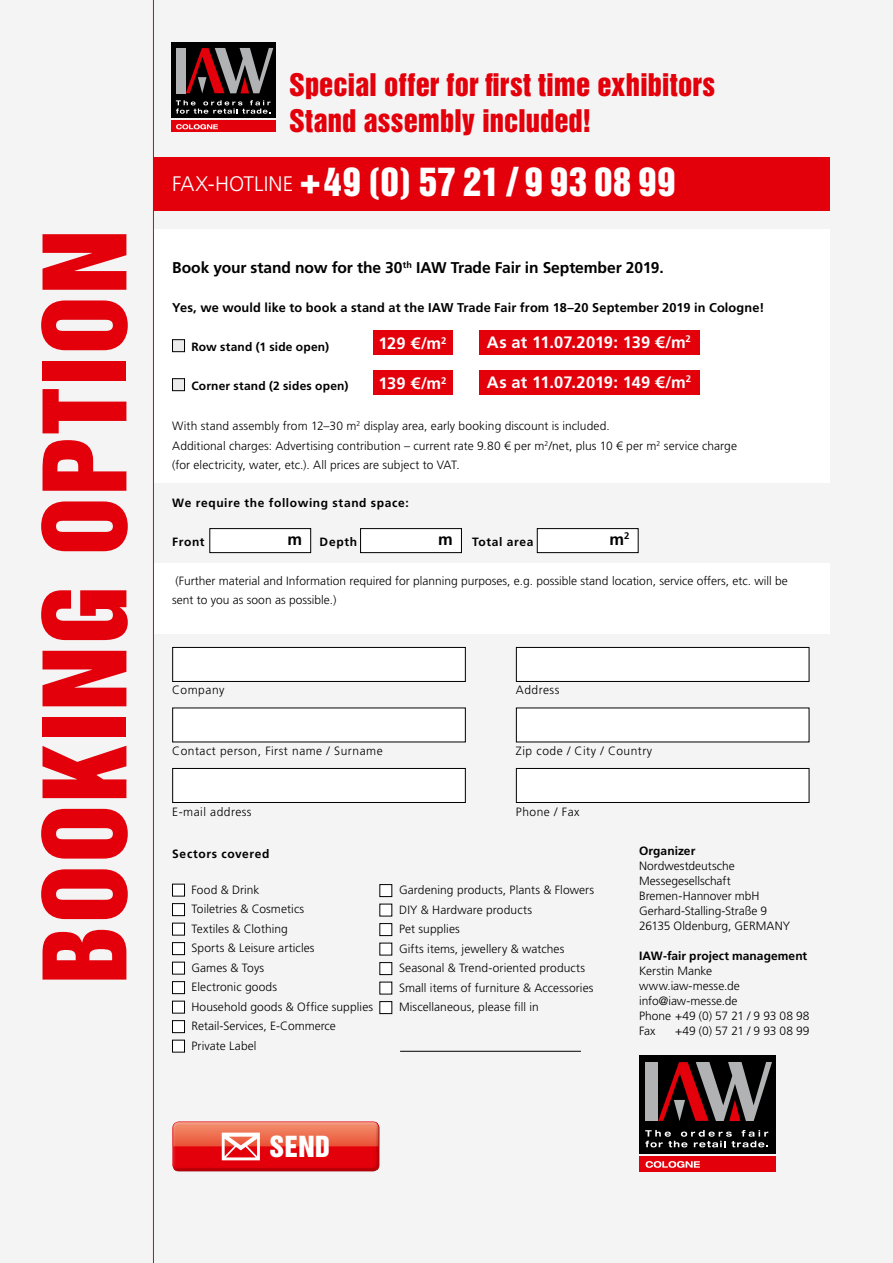
<style>
.page{position:relative;width:893px;height:1263px;background:#f4f4f4}
.page>*{position:absolute;margin:0;border:0;box-sizing:border-box;transform-origin:0 0}
.t1{font:105px "Helvetica Inserat LT Std";letter-spacing:.02em;color:#e3000b}
.t2{font:36px "Helvetica Inserat LT Std";letter-spacing:.02em;color:#fff}
.t3{font:28.5px/36px "Helvetica Inserat LT Std";color:#e3000b}
.t4{font:26.55px "Helvetica Inserat LT Std";color:#fff}
.t5{font:700 16.5px "Frutiger LT Std";color:#fff}
.t6{font:700 16.5px "Frutiger LT Std";color:#000}
.t7{font:700 15.6px "Frutiger LT Std";letter-spacing:-.005em;color:#000}
.t8{font:700 12.75px "Frutiger LT Std";letter-spacing:.01em;color:#000}
.t9{font:300 12px/19.5px "Frutiger LT Std";letter-spacing:.005em;color:#000}
.t10{font:700 12px "Frutiger LT Std";letter-spacing:.02em;color:#000}
.t11{font:300 12px "Frutiger LT Std";letter-spacing:.04em;color:#000}
.t12{font:700 12px "Frutiger LT Std";letter-spacing:.055em;color:#000}
.t13{font:300 12px "Frutiger LT Pro";color:#000}
.t14{font:300 12px "Frutiger LT Std";letter-spacing:-.015em;color:#000}
.t15{font:700 12px "Frutiger LT Std";letter-spacing:.05em;color:#000}
.t16{font:300 12px "Frutiger LT Std";letter-spacing:.045em;color:#000}
.s1{font-family:"Frutiger LT Std";font-weight:300;font-size:21px}
</style>
<div class="page">
<div style="left:154px;top:229px;width:675px;height:253px;background:#fff"></div>
<div style="left:154px;top:563px;width:675px;height:71px;background:#fff"></div>
<div style="left:373px;top:371px;width:80px;height:24px;background:#e3000b"></div>
<div style="left:210px;top:529px;width:101px;height:24px;background:#fff"></div>
<div style="left:209px;top:528px;width:102px;height:25px;border:1px solid #000"></div>
<div style="left:361px;top:529px;width:100px;height:24px;background:#fff"></div>
<div style="left:360px;top:528px;width:102px;height:25px;border:1px solid #000"></div>
<div style="left:537px;top:529px;width:101px;height:24px;background:#fff"></div>
<div style="left:537px;top:528px;width:101px;height:25px;border:1px solid #000"></div>
<div style="left:173px;top:647px;width:292px;height:34px;background:#fff"></div>
<div style="left:172px;top:647px;width:294px;height:35px;border:1px solid #000"></div>
<div style="left:173px;top:708px;width:292px;height:34px;background:#fff"></div>
<div style="left:173px;top:768px;width:292px;height:34px;background:#fff"></div>
<div style="left:172px;top:768px;width:294px;height:35px;border:1px solid #000"></div>
<div style="left:516px;top:647px;width:293px;height:34px;background:#fff"></div>
<div style="left:516px;top:647px;width:293px;height:35px;border:1px solid #000"></div>
<div style="left:516px;top:708px;width:293px;height:34px;background:#fff"></div>
<div style="left:516px;top:768px;width:293px;height:34px;background:#fff"></div>
<div style="left:516px;top:768px;width:293px;height:35px;border:1px solid #000"></div>
<div style="left:639px;top:1055px;width:136px;height:98px;background:#000"></div>
<div style="left:639px;top:1156px;width:136px;height:15px;background:#e3000b"></div>
<div style="left:646px;top:1062px;width:12px;height:59px;background:#b1b2b3"></div>
<svg style="left:658px;top:1062px;width:114px;height:59px"></svg>
<svg style="left:645px;top:1130px;width:123px;height:17px"></svg>
<svg style="left:646px;top:1161px;width:54px;height:7px"></svg>
<hr style="left:153px;top:0;width:1px;height:1263px;background:#e3000b">
<hr style="left:400px;top:1051px;width:181px;height:1px;background:#000">
<div style="left:373px;top:331px;width:80px;height:24px;background:#e3000b"></div>
<div style="left:172px;top:340px;width:13px;height:12px;background:#ececec"></div>
<div style="left:172px;top:339px;width:13px;height:13px;border:1px solid #000"></div>
<div style="left:172px;top:379px;width:13px;height:12px;background:#ececec"></div>
<div style="left:172px;top:378px;width:13px;height:13px;border:1px solid #000"></div>
<div style="left:172px;top:884px;width:13px;height:12px;background:#fff"></div>
<div style="left:172px;top:884px;width:13px;height:12px;border:1px solid #000"></div>
<div style="left:172px;top:904px;width:13px;height:12px;background:#fff"></div>
<div style="left:172px;top:903px;width:13px;height:13px;border:1px solid #000"></div>
<div style="left:172px;top:923px;width:13px;height:12px;background:#fff"></div>
<div style="left:172px;top:923px;width:13px;height:12px;border:1px solid #000"></div>
<div style="left:172px;top:943px;width:13px;height:12px;background:#fff"></div>
<div style="left:172px;top:942px;width:13px;height:13px;border:1px solid #000"></div>
<div style="left:172px;top:962px;width:13px;height:12px;background:#fff"></div>
<div style="left:172px;top:962px;width:13px;height:12px;border:1px solid #000"></div>
<div style="left:172px;top:982px;width:13px;height:12px;background:#fff"></div>
<div style="left:172px;top:981px;width:13px;height:13px;border:1px solid #000"></div>
<div style="left:172px;top:1001px;width:13px;height:12px;background:#fff"></div>
<div style="left:172px;top:1001px;width:13px;height:12px;border:1px solid #000"></div>
<div style="left:172px;top:1021px;width:13px;height:12px;background:#fff"></div>
<div style="left:172px;top:1020px;width:13px;height:13px;border:1px solid #000"></div>
<div style="left:172px;top:1040px;width:13px;height:12px;background:#fff"></div>
<div style="left:172px;top:1040px;width:13px;height:12px;border:1px solid #000"></div>
<div style="left:380px;top:884px;width:12px;height:12px;background:#fff"></div>
<div style="left:380px;top:884px;width:12px;height:13px;border:1px solid #000"></div>
<div style="left:380px;top:904px;width:12px;height:12px;background:#fff"></div>
<div style="left:380px;top:923px;width:12px;height:12px;background:#fff"></div>
<div style="left:380px;top:923px;width:12px;height:13px;border:1px solid #000"></div>
<div style="left:380px;top:943px;width:12px;height:12px;background:#fff"></div>
<div style="left:380px;top:962px;width:12px;height:12px;background:#fff"></div>
<div style="left:380px;top:962px;width:12px;height:13px;border:1px solid #000"></div>
<div style="left:380px;top:982px;width:12px;height:12px;background:#fff"></div>
<div style="left:380px;top:1001px;width:12px;height:12px;background:#fff"></div>
<div style="left:380px;top:1001px;width:12px;height:13px;border:1px solid #000"></div>
<div style="left:171px;top:43px;width:105px;height:75px;background:#000"></div>
<div style="left:171px;top:120px;width:105px;height:12px;background:#e3000b"></div>
<div style="left:176px;top:48px;width:10px;height:45px;background:#b1b2b3"></div>
<svg style="left:186px;top:48px;width:87px;height:45px"></svg>
<svg style="left:176px;top:100px;width:95px;height:14px"></svg>
<svg style="left:176px;top:124px;width:42px;height:5px"></svg>
<div style="left:153px;top:157px;width:676px;height:53px;background:#e3000b"></div>
<div style="left:479px;top:371px;width:220px;height:24px;background:#e3000b"></div>
<div style="left:479px;top:331px;width:220px;height:24px;background:#e3000b"></div>
<div style="left:170px;top:1120px;width:211px;height:50px;background:#fff;opacity:.4"></div>
<div style="left:170px;top:1122px;width:211px;height:50px;background:#000;opacity:.2"></div>
<svg style="left:173px;top:1122px;width:206px;height:38px;background:#eb5749"></svg>
<h1 class="t1" style="left:22px;top:984px;width:755px;rotate:-90deg">BOOKING OPTION</h1>
<h3 class="t3" style="left:289px;top:68px;width:427px">Special offer for first time exhibitors<br>Stand assembly included!</h3>
<h2 class="t2" style="left:172px;top:161px;width:505px"><span class="s1">FAX-HOTLINE</span> +49 (0) 57 21 / 9 93 08 99</h2>
<h3 class="t7" style="left:172px;top:258px;width:493px">Book your stand now for the 30<sup>th</sup> IAW Trade Fair in September 2019.</h3>
<p class="t8" style="left:172px;top:300px;width:594px">Yes, we would like to book a stand at the IAW Trade Fair from 18–20 September 2019 in Cologne!</p>
<p class="t10" style="left:191px;top:340px;width:139px">Row stand (1 side open)</p>
<p class="t10" style="left:191px;top:379px;width:158px">Corner stand (2 sides open)</p>
<p class="t9" style="left:172px;top:417px;width:566px">With stand assembly from 12–30 m<sup>2</sup> display area, early booking discount is included.<br>Additional charges: Advertising contribution – current rate 9.80 € per m<sup>2</sup>/net, plus 10 € per m<sup>2</sup> service charge (for electricity, water, etc.). All prices are subject to VAT.</p>
<p class="t12" style="left:172px;top:496px;width:238px">We require the following stand space:</p>
<p class="t10" style="left:172px;top:535px;width:34px">Front</p>
<p class="t10" style="left:320px;top:535px;width:39px">Depth</p>
<p class="t15" style="left:472px;top:535px;width:63px">Total area</p>
<p class="t9" style="left:172px;top:571px;width:617px">(Further material and Information required for planning purposes, e.g. possible stand location, service offers, etc. will be sent to you as soon as possible.)</p>
<h3 class="t5" style="left:487px;top:333px;width:205px">As at 11.07.2019: 139 €/m<sup>2</sup></h3>
<h3 class="t5" style="left:378px;top:334px;width:69px">129 €/m<sup>2</sup></h3>
<h3 class="t5" style="left:378px;top:374px;width:70px">139 €/m<sup>2</sup></h3>
<h3 class="t5" style="left:487px;top:372px;width:206px">As at 11.07.2019: 149 €/m<sup>2</sup></h3>
<h3 class="t6" style="left:287px;top:529px;width:16px">m</h3>
<h3 class="t6" style="left:438px;top:529px;width:16px">m</h3>
<h3 class="t6" style="left:609px;top:529px;width:22px">m<sup>2</sup></h3>
<p class="t16" style="left:172px;top:683px;width:54px">Company</p>
<p class="t11" style="left:172px;top:744px;width:212px">Contact person, First name / Surname</p>
<p class="t11" style="left:516px;top:683px;width:45px">Address</p>
<p class="t11" style="left:516px;top:744px;width:138px">Zip code / City / Country</p>
<p class="t11" style="left:172px;top:805px;width:81px">E-mail address</p>
<p class="t12" style="left:172px;top:847px;width:99px">Sectors covered</p>
<p class="t9" style="left:191px;top:880px;width:183px">Food &amp; Drink<br>Toiletries &amp; Cosmetics<br>Textiles &amp; Clothing<br>Sports &amp; Leisure articles<br>Games &amp; Toys<br>Electronic goods<br>Household goods &amp; Office supplies</p>
<p class="t13" style="left:191px;top:1019px;width:146px">Retail-Services, E-Commerce</p>
<p class="t9" style="left:191px;top:1036px;width:67px">Private Label</p>
<p class="t11" style="left:516px;top:805px;width:65px">Phone / Fax</p>
<p class="t9" style="left:399px;top:881px;width:197px">Gardening products, Plants &amp; Flowers<br>DIY &amp; Hardware products<br>Pet supplies<br>Gifts items, jewellery &amp; watches<br>Seasonal &amp; Trend-oriented products<br>Small items of furniture &amp; Accessories<br>Miscellaneous, please fill in</p>
<p class="t10" style="left:639px;top:844px;width:58px">Organizer</p>
<p class="t9" style="left:639px;top:858px;width:153px;line-height:15px">Nordwestdeutsche<br>Messegesellschaft<br>Bremen-Hannover mbH<br>Gerhard-Stalling-Straße 9<br>26135 Oldenburg, GERMANY</p>
<p class="t10" style="left:639px;top:949px;width:170px">IAW-fair project management</p>
<p class="t9" style="left:639px;top:963px;width:172px;line-height:15px">Kerstin Manke www.iaw-messe.de info@iaw-messe.de<br>Phone +49 (0) 57 21 / 9 93 08 98<br>Fax</p>
<p class="t14" style="left:675px;top:1024px;width:136px">+49 (0) 57 21 / 9 93 08 99</p>
<h3 class="t4" style="left:269px;top:1131px;width:62px">SEND</h3>
</div>
